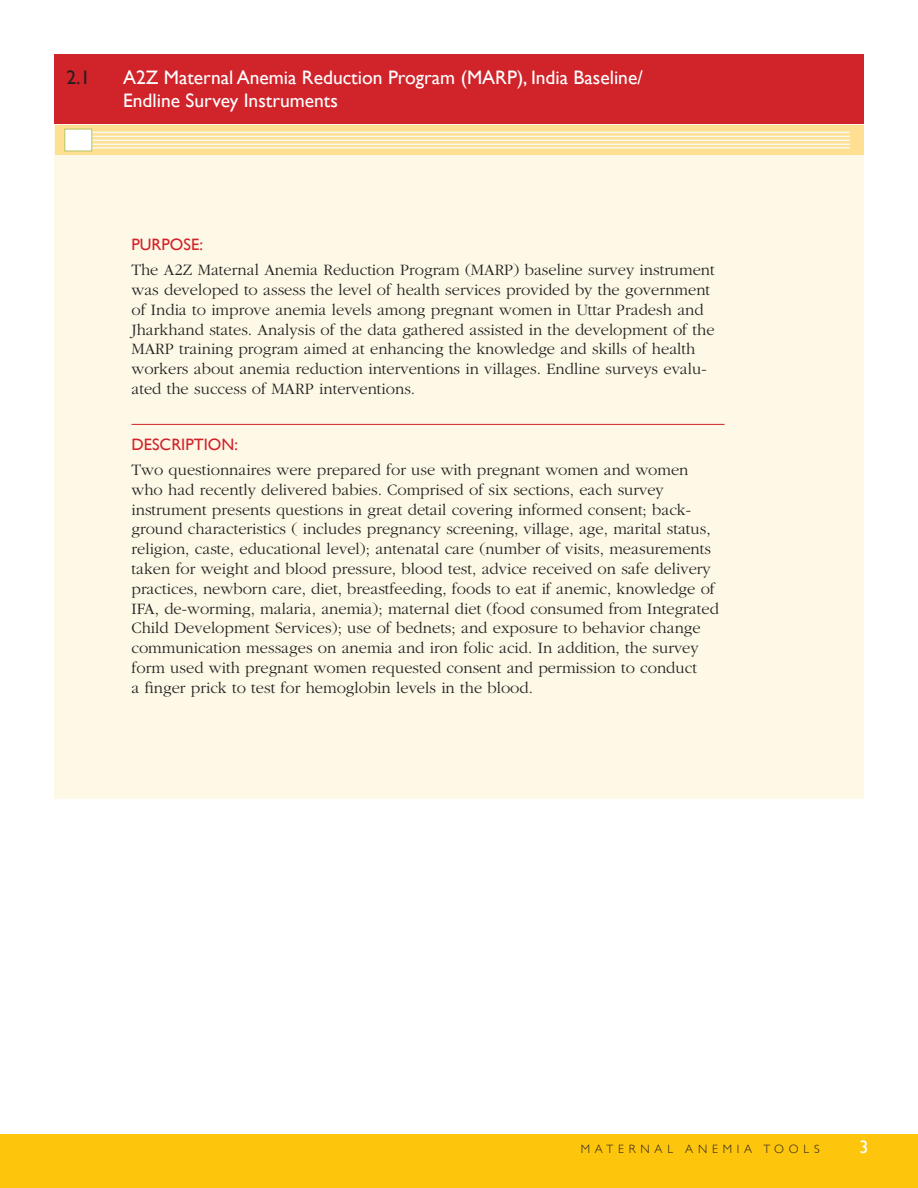
<style>
.page{position:relative;width:918px;height:1188px;background:#fff}
.page>*{position:absolute;margin:0;border:0;box-sizing:border-box;transform-origin:0 0}
.t1{font:19.5px/23.4px "Gill Sans";color:#fff}
.t2{font:19.5px "Gill Sans";color:#231f20}
.t3{font:18px "Gill Sans";color:#fff}
.Text_Module{font:300 16.5px/19.8px "Garamond";color:#231f20}
.NO3_SH{font:16.5px "Gill Sans";color:#d1232a}
.t4{font:300 12px "Gill Sans";letter-spacing:.4em;color:#231f20}
</style>
<div class="page">
<div style="left:0;top:1134px;width:918px;height:54px;background:#fec50d"></div>
<div style="left:54px;top:119px;width:810px;height:680px;background:#fef8e6"></div>
<svg style="left:55px;top:125px;width:809px;height:30px;background:#fee098"></svg>
<hr style="left:90px;top:132px;width:760px;height:1px;background:#f7f9ef">
<hr style="left:90px;top:136px;width:760px;height:1px;background:#f7f9ef">
<hr style="left:90px;top:140px;width:760px;height:1px;background:#f7f9ef">
<hr style="left:90px;top:144px;width:760px;height:1px;background:#f7f9ef">
<hr style="left:90px;top:147px;width:760px;height:2px;background:#f7f9ef">
<div style="left:64px;top:129px;width:28px;height:22px;background:#fff;border:1px solid #b3c761"></div>
<div style="left:54px;top:54px;width:810px;height:69px;background:#d1232a"></div>
<hr style="left:131px;top:424px;width:594px;height:1px;background:#d1232a">
<p class="t2" style="left:66px;top:66px;width:25px">2.1</p>
<p class="t1" style="left:123px;top:65px;width:521px">A2Z Maternal Anemia Reduction Program (MARP), India Baseline/<br>Endline Survey Instruments</p>
<p class="NO3_SH" style="left:131px;top:235px;width:73px">PURPOSE:</p>
<p class="Text_Module" style="left:131px;top:260px;width:585px">The A2Z Maternal Anemia Reduction Program (MARP) baseline survey instrument was developed to assess the level of health services provided by the government of India to improve anemia levels among pregnant women in Uttar Pradesh and Jharkhand states. Analysis of the data gathered assisted in the development of the MARP training program aimed at enhancing the knowledge and skills of health workers about anemia reduction interventions in villages. Endline surveys evalu&shy;ated the success of MARP interventions.</p>
<p class="NO3_SH" style="left:131px;top:434px;width:108px">DESCRIPTION:</p>
<p class="Text_Module" style="left:131px;top:460px;width:589px">Two questionnaires were prepared for use with pregnant women and women who had recently delivered babies. Comprised of six sections, each survey instrument presents questions in great detail covering informed consent; back&shy;ground characteristics ( includes pregnancy screening, village, age, marital status, religion, caste, educational level); antenatal care (number of visits, measurements taken for weight and blood pressure, blood test, advice received on safe delivery practices, newborn care, diet, breastfeeding, foods to eat if anemic, knowledge of IFA, de-worming, malaria, anemia); maternal diet (food consumed from Integrated Child Development Services); use of bednets; and exposure to behavior change communication messages on anemia and iron folic acid. In addition, the survey form used with pregnant women requested consent and permission to conduct<br>a finger prick to test for hemoglobin levels in the blood.</p>
<p class="t4" style="left:581px;top:1142px;width:240px">MATERNAL ANEMIA TOOLS</p>
<p class="t3" style="left:860px;top:1137px;width:10px">3</p>
</div>
